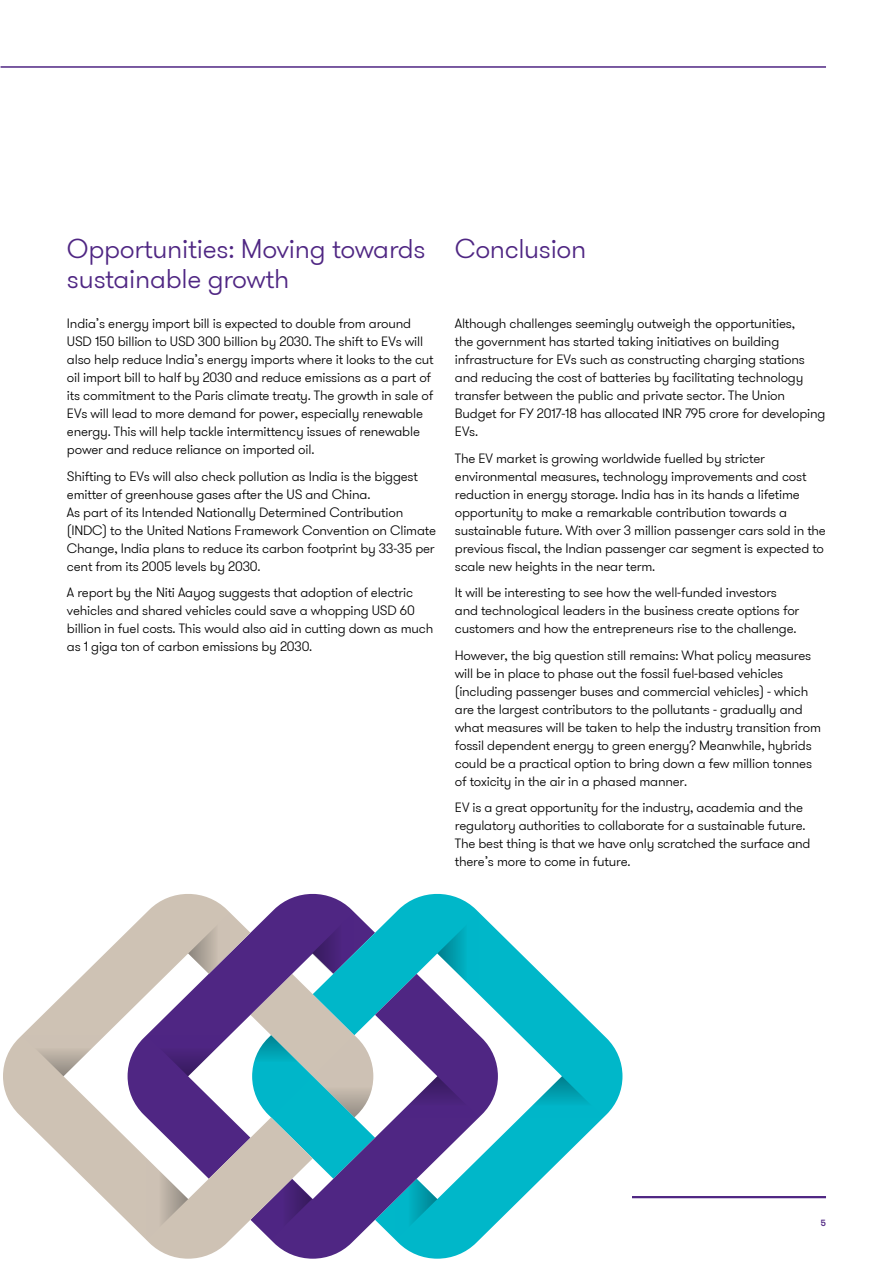
<style>
.page{position:relative;width:893px;height:1263px;background:#fff}
.page>*{position:absolute;margin:0;border:0;box-sizing:border-box;transform-origin:0 0}
.t1{font:300 27px/30px "GT Walsheim Pro";letter-spacing:-.01em;color:#4f2683}
.t2{font:300 13.5px/18px "GT Walsheim Pro";letter-spacing:-.015em;color:#000}
.t3{font:500 9px "GT Walsheim Pro";color:#4f2683}
</style>
<div class="page">
<hr style="left:632px;top:1196px;width:194px;height:2px;background:#4f2683">
<hr style="left:1px;top:66px;width:825px;height:2px;background:#4f2683">
<svg style="left:313px;top:893px;width:309px;height:329px"></svg>
<svg style="left:437px;top:912px;width:42px;height:62px;background:#15b5c5"></svg>
<svg style="left:520px;top:1076px;width:84px;height:41px"></svg>
<svg style="left:313px;top:974px;width:185px;height:285px"></svg>
<svg style="left:3px;top:893px;width:310px;height:366px"></svg>
<svg style="left:188px;top:912px;width:42px;height:62px;background:#bfb2af"></svg>
<svg style="left:147px;top:1158px;width:41px;height:82px"></svg>
<svg style="left:22px;top:1035px;width:83px;height:41px"></svg>
<svg style="left:147px;top:1035px;width:83px;height:41px"></svg>
<svg style="left:396px;top:1076px;width:83px;height:41px"></svg>
<svg style="left:250px;top:912px;width:125px;height:328px;background:#7090b0"></svg>
<h1 class="t1" style="left:67px;top:234px;width:521px">Opportunities: Moving towards Conclusion sustainable growth</h1>
<p class="t2" style="left:67px;top:315px;width:368px">India’s energy import bill is expected to double from around USD 150 billion to USD 300 billion by 2030. The shift to EVs will also help reduce India’s energy imports where it looks to the cut oil import bill to half by 2030 and reduce emissions as a part of its commitment to the Paris climate treaty. The growth in sale of EVs will lead to more demand for power, especially renewable energy. This will help tackle intermittency issues of renewable power and reduce reliance on imported oil.</p>
<p class="t2" style="left:67px;top:467px;width:371px">Shifting to EVs will also check pollution as India is the biggest emitter of greenhouse gases after the US and China.<br>As part of its Intended Nationally Determined Contribution (INDC) to the United Nations Framework Convention on Climate Change, India plans to reduce its carbon footprint by 33-35 per cent from its 2005 levels by 2030.</p>
<p class="t2" style="left:67px;top:584px;width:368px">A report by the Niti Aayog suggests that adoption of electric vehicles and shared vehicles could save a whopping USD 60 billion in fuel costs. This would also aid in cutting down as much as 1 giga ton of carbon emissions by 2030.</p>
<p class="t2" style="left:455px;top:315px;width:372px">Although challenges seemingly outweigh the opportunities,<br>the government has started taking initiatives on building infrastructure for EVs such as constructing charging stations and reducing the cost of batteries by facilitating technology transfer between the public and private sector. The Union Budget for FY 2017-18 has allocated INR 795 crore for developing EVs.</p>
<p class="t2" style="left:455px;top:449px;width:373px">The EV market is growing worldwide fuelled by stricter environmental measures, technology improvements and cost reduction in energy storage. India has in its hands a lifetime opportunity to make a remarkable contribution towards a sustainable future. With over 3 million passenger cars sold in the previous fiscal, the Indian passenger car segment is expected to scale new heights in the near term.</p>
<p class="t2" style="left:455px;top:584px;width:346px">It will be interesting to see how the well-funded investors and technological leaders in the business create options for customers and how the entrepreneurs rise to the challenge.</p>
<p class="t2" style="left:455px;top:646px;width:368px">However, the big question still remains: What policy measures will be in place to phase out the fossil fuel-based vehicles (including passenger buses and commercial vehicles) - which are the largest contributors to the pollutants - gradually and what measures will be taken to help the industry transition from fossil dependent energy to green energy? Meanwhile, hybrids could be a practical option to bring down a few million tonnes of toxicity in the air in a phased manner.</p>
<p class="t2" style="left:455px;top:799px;width:357px">EV is a great opportunity for the industry, academia and the regulatory authorities to collaborate for a sustainable future.<br>The best thing is that we have only scratched the surface and there’s more to come in future.</p>
<p class="t3" style="left:821px;top:1217px;width:7px">5</p>
</div>
